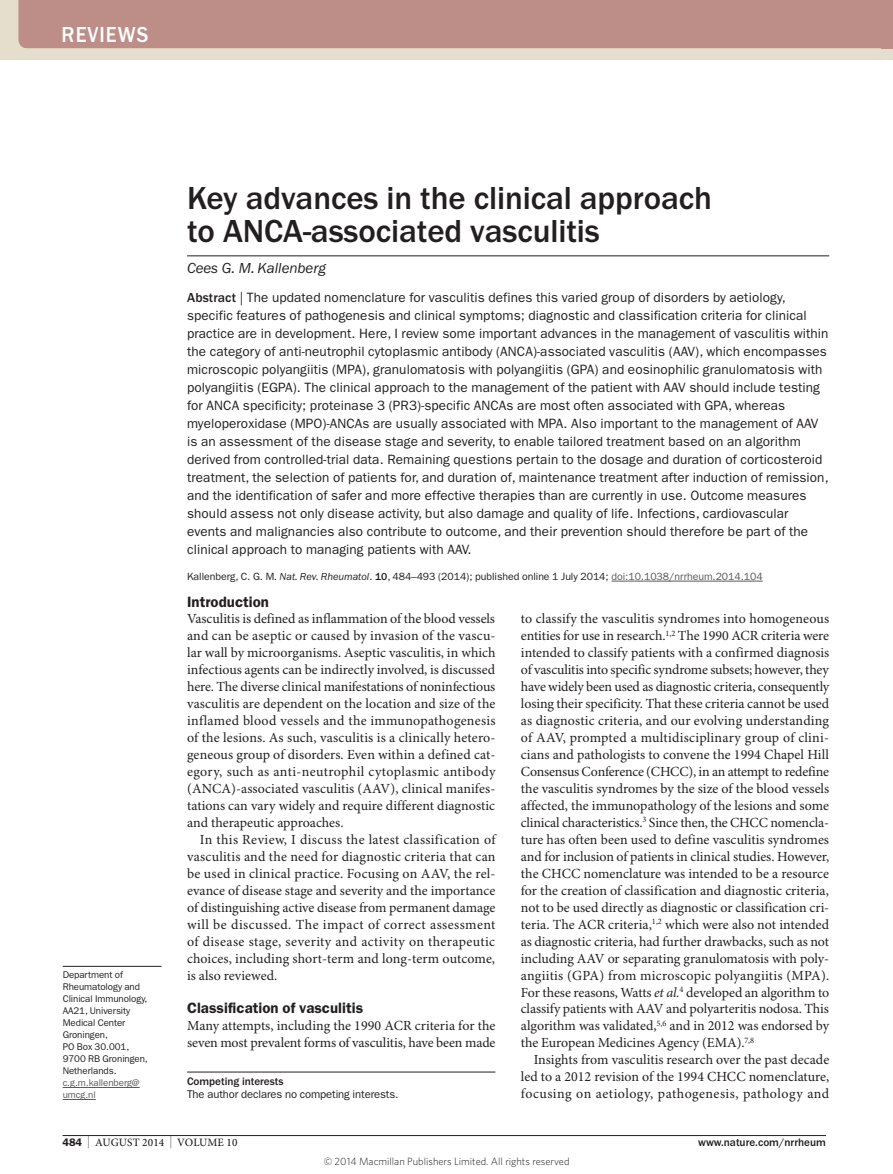
<style>
.page{position:relative;width:893px;height:1174px;background:#fff}
.page>*{position:absolute;margin:0;border:0;box-sizing:border-box;transform-origin:0 0}
.Title{font:500 33px/33px "ITC Franklin Gothic Std";letter-spacing:-.005em;color:#231f20}
.t1{font:500 22.5px "ITC Franklin Gothic Std";letter-spacing:.05em;color:#fff;scale:.9 1}
.Head_1{font:600 15px "ITC Franklin Gothic Std";color:#231f20}
.Authors{font:italic 15px "ITC Franklin Gothic Std";letter-spacing:-.005em;color:#231f20}
.Body_first{font:13.95px/17px "Minion Pro";letter-spacing:-.005em;color:#231f20;text-align:justify}
.Body_text{font:13.95px/17px "Minion Pro";letter-spacing:.015em;color:#231f20;text-align:justify}
.Abstract{font:13.5px/18px "ITC Franklin Gothic Std";letter-spacing:.005em;color:#231f20}
.Competing_Interests{font:500 11.25px "ITC Franklin Gothic Std";letter-spacing:-.005em;color:#231f20}
.Competing_interests{font:11.25px "ITC Franklin Gothic Std";letter-spacing:-.01em;color:#231f20}
.t2{font:500 11.25px "Minion Pro";letter-spacing:.01em;color:#231f20}
.Citation_line{font:10.5px "ITC Franklin Gothic Std";letter-spacing:-.005em;color:#231f20}
.t3{font:300 10.5px "Whitney";color:#1d1d1b}
.Addresses_correspon{font:9.75px/12px "ITC Franklin Gothic Std";letter-spacing:-.01em;color:#231f20}
.s1{color:#57585a}
.s2{font-weight:500}
.s3{font-style:italic}
.s4{font-family:"ITC Franklin Gothic Std";font-weight:600;font-size:10.95px}
.s5{font-size:12.9px}
</style>
<div class="page">
<hr style="left:63px;top:1135px;width:763px;height:1px;background:#231f20">
<hr style="left:63px;top:966px;width:99px;height:1px;background:#231f20">
<hr style="left:63px;top:1087px;width:77px;height:1px;background:#57585a">
<hr style="left:63px;top:1099px;width:33px;height:1px;background:#57585a">
<hr style="left:187px;top:256px;width:642px;height:1px;background:#231f20">
<hr style="left:611px;top:581px;width:152px;height:1px;background:#57585a">
<hr style="left:187px;top:1071px;width:308px;height:1px;background:#231f20">
<div style="left:0;top:0;width:893px;height:60px;background:#e6decd"></div>
<div style="left:18px;top:0;width:864px;height:48px;background:#bd8e88"></div>
<div style="left:882px;top:0;width:11px;height:48px;background:#bd8e88"></div>
<p class="t1" style="left:62px;top:22px;width:98px">REVIEWS</p>
<p class="Addresses_correspon" style="left:63px;top:969px;width:87px">Department of<br>Rheumatology and<br>Clinical Immunology,<br>AA21, University<br>Medical Center<br>Groningen,<br>PO Box 30.001,<br>9700 RB Groningen,<br>Netherlands. <span class="s1">c.g.m.kallenberg@ umcg.nl</span></p>
<p class="Title" style="left:187px;top:181px;width:526px">Key advances in the clinical approach to ANCA-associated vasculitis</p>
<p class="Authors" style="left:187px;top:260px;width:140px">Cees G. M. Kallenberg</p>
<p class="Abstract" style="left:187px;top:288px;width:643px"><span class="s2">Abstract</span> | The updated nomenclature for vasculitis defines this varied group of disorders by aetiology, specific features of pathogenesis and clinical symptoms; diagnostic and classification criteria for clinical practice are in development. Here, I review some important advances in the management of vasculitis within the category of anti-neutrophil cytoplasmic antibody (ANCA)-associated vasculitis (AAV), which encompasses microscopic polyangiitis (MPA), granulomatosis with polyangiitis (GPA) and eosinophilic granulomatosis with polyangiitis (EGPA). The clinical approach to the management of the patient with AAV should include testing for ANCA specificity; proteinase 3 (PR3)-specific ANCAs are most often associated with GPA, whereas myeloperoxidase (MPO)-ANCAs are usually associated with MPA. Also important to the management of AAV is an assessment of the disease stage and severity, to enable tailored treatment based on an algorithm derived from controlled-trial data. Remaining questions pertain to the dosage and duration of corticosteroid treatment, the selection of patients for, and duration of, maintenance treatment after induction of remission, and the identification of safer and more effective therapies than are currently in use. Outcome measures should assess not only disease activity, but also damage and quality of life. Infections, cardiovascular events and malignancies also contribute to outcome, and their prevention should therefore be part of the clinical approach to managing patients with AAV.</p>
<p class="Citation_line" style="left:187px;top:570px;width:577px">Kallenberg, C. G. M<span class="s3">. Nat. Rev. Rheumatol</span>. <span class="s2">10</span>, 484–493 (2014); published online 1 July 2014; <span class="s1">doi:10.1038/nrrheum.2014.104</span></p>
<p class="Head_1" style="left:187px;top:592px;width:83px">Introduction</p>
<p class="Body_first" style="left:187px;top:611px;width:310px">Vasculitis is defined as inflammation of the blood vessels and can be aseptic or caused by invasion of the vascu&shy;lar wall by microorganisms. Aseptic vasculitis, in which infectious agents can be indirectly involved, is discussed here. The diverse clinical manifestations of noninfectious vasculitis are dependent on the location and size of the inflamed blood vessels and the immunopathogenesis of the lesions. As such, vasculitis is a clinically hetero&shy;geneous group of disorders. Even within a defined cat&shy;egory, such as anti-neutrophil cytoplasmic antibody (ANCA)-associated vasculitis (AAV), clinical manifes&shy;tations can vary widely and require different diagnostic and therapeutic approaches.</p>
<p class="Body_text" style="left:187px;top:831px;width:310px;text-indent:13px">In this Review, I discuss the latest classification of vasculitis and the need for diagnostic criteria that can be used in clinical practice. Focusing on AAV, the rel&shy;evance of disease stage and severity and the importance of distinguishing active disease from permanent damage will be discussed. The impact of correct assessment of disease stage, severity and activity on therapeutic choices, including short-term and long-term outcome, is also reviewed.</p>
<p class="Head_1" style="left:187px;top:999px;width:178px">Classification of vasculitis</p>
<p class="Body_first" style="left:187px;top:1018px;width:310px">Many attempts, including the 1990 ACR criteria for the seven most prevalent forms of vasculitis, have been made</p>
<p class="Body_first" style="left:521px;top:611px;width:310px">to classify the vasculitis syndromes into homogeneous entities for use in research.<sup>1,2</sup> The 1990 ACR criteria were intended to classify patients with a confirmed diagnosis of vasculitis into specific syndrome subsets; however, they have widely been used as diagnostic criteria, consequently losing their specificity. That these criteria cannot be used as diagnostic criteria, and our evolving understanding of AAV, prompted a multidisciplinary group of clini&shy;cians and pathologists to convene the 1994 Chapel Hill Consensus Conference (CHCC), in an attempt to redefine the vasculitis syndromes by the size of the blood vessels affected, the immunopathology of the lesions and some clinical characteristics.<sup>3</sup> Since then, the CHCC nomencla&shy;ture has often been used to define vasculitis syndromes and for inclusion of patients in clinical studies. However, the CHCC nomenclature was intended to be a resource for the creation of classification and diagnostic criteria, not to be used directly as diagnostic or classification cri&shy;teria. The ACR criteria,<sup>1,2</sup> which were also not intended as diagnostic criteria, had further drawbacks, such as not including AAV or separating granulomatosis with poly&shy;angiitis (GPA) from microscopic polyangiitis (MPA).<br>For these reasons, Watts <span class="s3">et al.</span><sup>4</sup> developed an algorithm to classify patients with AAV and polyarteritis nodosa. This algorithm was validated,<sup>5,6</sup> and in 2012 was endorsed by the European Medicines Agency (EMA).<sup>7,8</sup></p>
<p class="Body_text" style="left:521px;top:1052px;width:310px;text-indent:13px">Insights from vasculitis research over the past decade led to a 2012 revision of the 1994 CHCC nomenclature, focusing on aetiology, pathogenesis, pathology and</p>
<p class="Competing_Interests" style="left:187px;top:1075px;width:98px">Competing interests</p>
<p class="Competing_interests" style="left:187px;top:1088px;width:213px">The author declares no competing interests.</p>
<p class="t2" style="left:63px;top:1136px;width:177px"><span class="s4">484</span> <span class="s5">|</span> AUGUST 2014 <span class="s5">|</span> VOLUME 10</p>
<p class="Competing_Interests" style="left:698px;top:1136px;width:129px">www.nature.com/nrrheum</p>
<p class="t3" style="left:324px;top:1154px;width:247px">© 2014 Macmillan Publishers Limited. All rights reserved</p>
</div>
